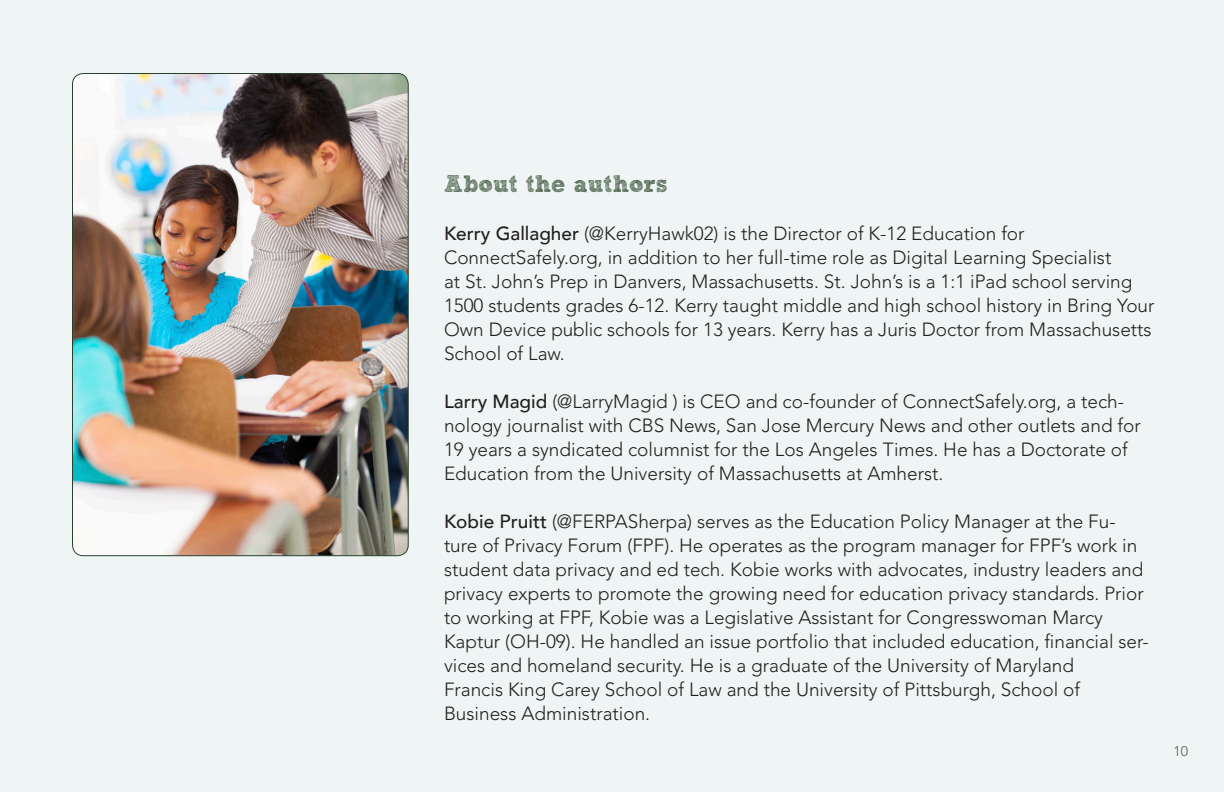
<style>
.page{position:relative;width:1224px;height:792px;background:#eff5f4}
.page>*{position:absolute;margin:0;border:0;box-sizing:border-box;transform-origin:0 0}
.t1{font:24px "Sketch Rockwell";color:#4c634c}
.t2{font:300 19px/24px "Avenir";color:#231f20}
.t3{font:300 14px "Avenir";color:#4c634c}
.s1{font-weight:500}
</style>
<div class="page">
<img style="left:72px;top:75px;width:335px;height:481px">
<p class="t1" style="left:444px;top:171px;width:225px">About the authors</p>
<p class="t2" style="left:444px;top:222px;width:582px"><span class="s1">Kerry Gallagher</span> (@KerryHawk02) is the Director of K-12 Education for</p>
<p class="t2" style="left:444px;top:246px;width:712px">ConnectSafely.org, in addition to her full-time role as Digital Learning Specialist<br>at St. John’s Prep in Danvers, Massachusetts. St. John’s is a 1:1 iPad school serving 1500 students grades 6-12. Kerry taught middle and high school history in Bring Your Own Device public schools for 13 years. Kerry has a Juris Doctor from Massachusetts School of Law.</p>
<p class="t2" style="left:444px;top:390px;width:698px"><span class="s1">Larry Magid</span> (@LarryMagid ) is CEO and co-founder of ConnectSafely.org, a tech&shy;nology journalist with CBS News, San Jose Mercury News and other outlets and for 19 years a syndicated columnist for the Los Angeles Times. He has a Doctorate of Education from the University of Massachusetts at Amherst.</p>
<p class="t2" style="left:444px;top:510px;width:701px"><span class="s1">Kobie Pruitt</span> (@FERPASherpa) serves as the Education Policy Manager at the Fu&shy;ture of Privacy Forum (FPF). He operates as the program manager for FPF’s work in student data privacy and ed tech. Kobie works with advocates, industry leaders and privacy experts to promote the growing need for education privacy standards. Prior to working at FPF, Kobie was a Legislative Assistant for Congresswoman Marcy</p>
<p class="t2" style="left:444px;top:630px;width:706px">Kaptur (OH-09). He handled an issue portfolio that included education, financial ser&shy;vices and homeland security. He is a graduate of the University of Maryland</p>
<p class="t2" style="left:444px;top:678px;width:638px">Francis King Carey School of Law and the University of Pittsburgh, School of</p>
<p class="t2" style="left:444px;top:702px;width:208px">Business Administration.</p>
<p class="t3" style="left:1173px;top:743px;width:16px">10</p>
</div>
